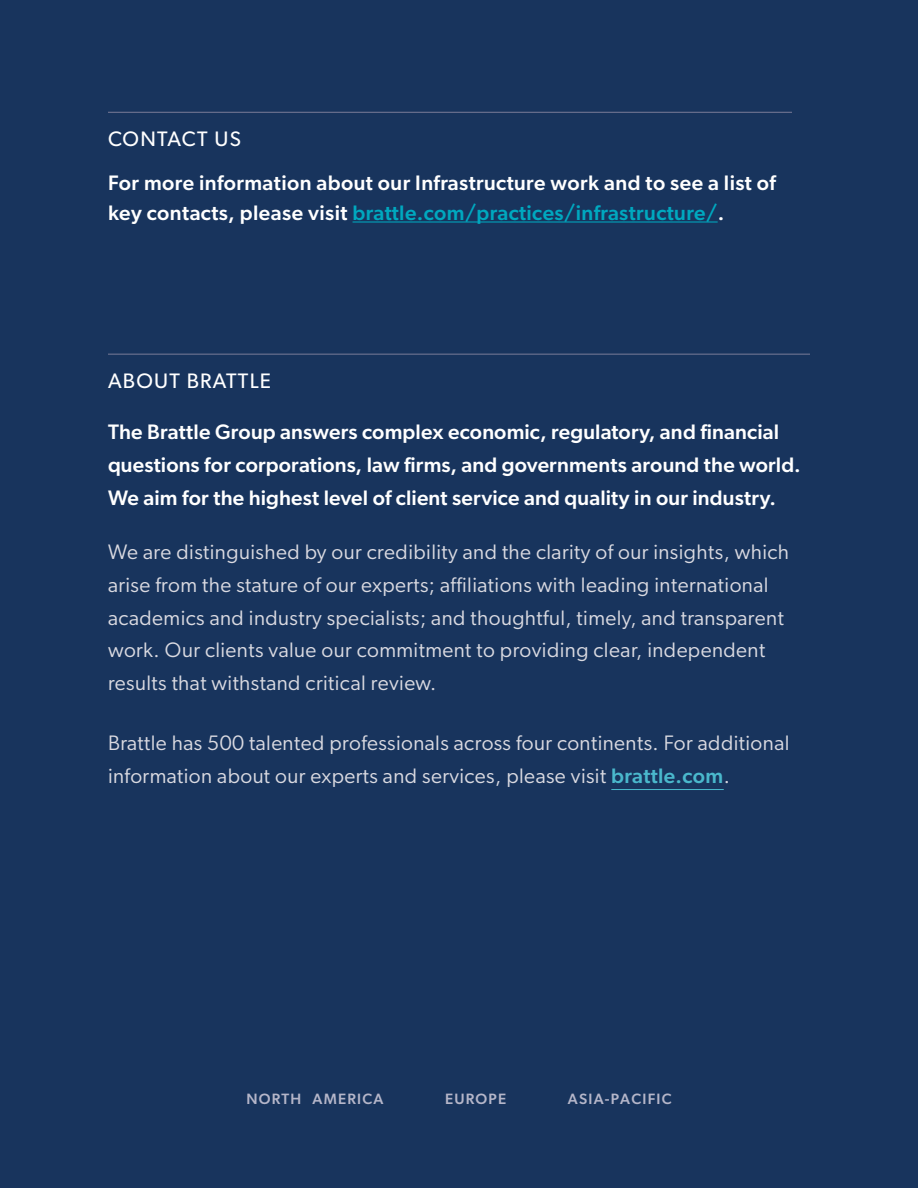
<style>
.page{position:relative;width:918px;height:1188px;background:#18345d}
.page>*{position:absolute;margin:0;border:0;box-sizing:border-box;transform-origin:0 0}
.t1{font:21px/33px "Gibson";letter-spacing:.02em;color:#dadae1}
.t2{font:500 21px/33px "Gibson";letter-spacing:.01em;color:#fff}
.t3{font:21px "Gibson";letter-spacing:.06em;color:#fff}
.t4{font:500 15px "Gibson";letter-spacing:.08em;color:#b5b6c9}
.s1{color:#00a8bf}
.s2{font-weight:500;color:#4ab8cc}
</style>
<div class="page">
<hr style="left:108px;top:354px;width:702px;height:1px;background:#7a7c98">
<hr style="left:611px;top:789px;width:113px;height:1px;background:#4ab8cc">
<hr style="left:108px;top:112px;width:684px;height:1px;background:#7a7c98">
<hr style="left:353px;top:221px;width:365px;height:2px;background:#00a8bf">
<p class="t3" style="left:108px;top:127px;width:134px">CONTACT US</p>
<p class="t2" style="left:108px;top:167px;width:669px;line-height:30px">For more information about our Infrastructure work and to see a list of key contacts, please visit <span class="s1">brattle.com/practices/infrastructure/</span>.</p>
<p class="t3" style="left:108px;top:368px;width:165px">ABOUT BRATTLE</p>
<p class="t2" style="left:108px;top:415px;width:694px">The Brattle Group answers complex economic, regulatory, and financial questions for corporations, law firms, and governments around the world.<br>We aim for the highest level of client service and quality in our industry.</p>
<p class="t1" style="left:108px;top:535px;width:683px">We are distinguished by our credibility and the clarity of our insights, which arise from the stature of our experts; affiliations with leading international academics and industry specialists; and thoughtful, timely, and transparent work. Our clients value our commitment to providing clear, independent results that withstand critical review.</p>
<p class="t1" style="left:108px;top:726px;width:683px">Brattle has 500 talented professionals across four continents. For additional information about our experts and services, please visit <span class="s2">brattle.com</span>.</p>
<p class="t4" style="left:246px;top:1090px;width:139px">NORTH AMERICA</p>
<p class="t4" style="left:445px;top:1090px;width:63px">EUROPE</p>
<p class="t4" style="left:568px;top:1090px;width:105px">ASIA-PACIFIC</p>
</div>
